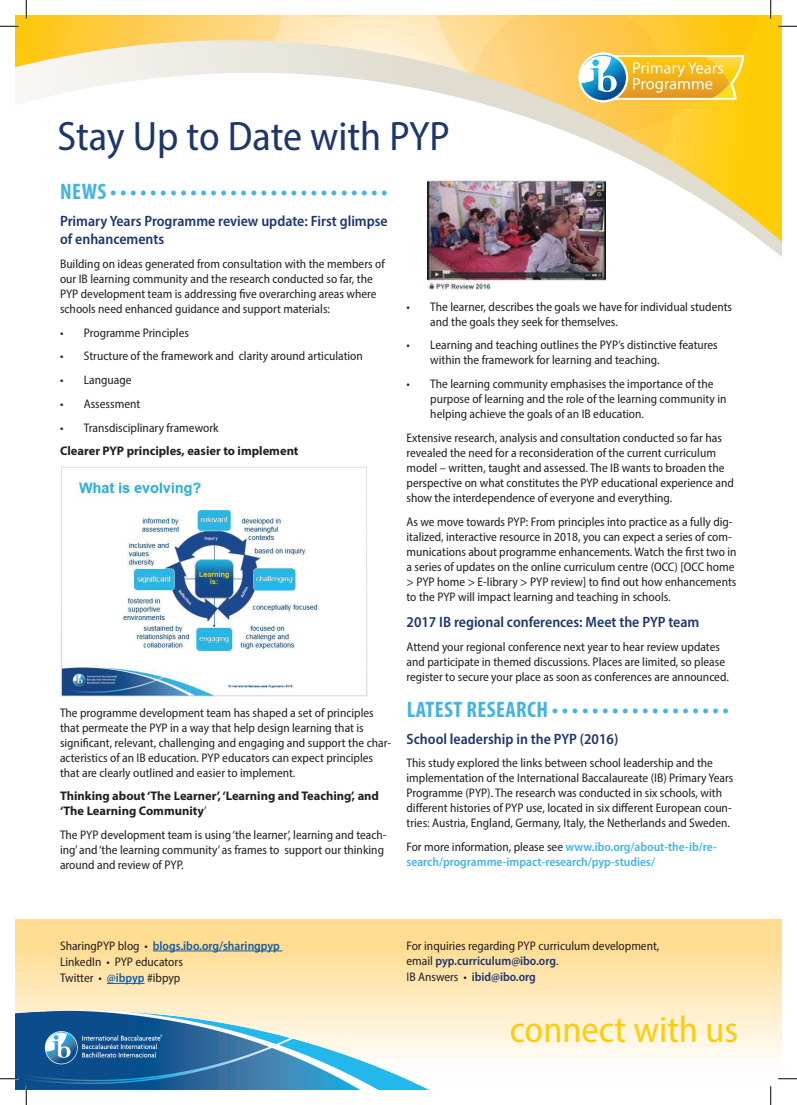
<style>
.page{position:relative;width:797px;height:1105px;background:#fff}
.page>*{position:absolute;margin:0;border:0;box-sizing:border-box;transform-origin:0 0}
.t1{font:semi-condensed 41.25px "Myriad Pro";letter-spacing:-.005em;color:#1d366c}
.t2{font:semi-condensed 37.5px "Myriad Pro";color:#fecd08}
.t3{font:700 condensed 22.5px "Myriad Pro";letter-spacing:.02em;color:#41b4e5}
.t4{font:600 semi-condensed 15px/18px "Myriad Pro";color:#1d366c}
.t5{font:semi-condensed 12.5px/15px "Myriad Pro";color:#231f20}
.t6{font:700 12.5px/15px "Myriad Pro";color:#231f20}
.t7{font:600 semi-condensed 12.5px/15px "Myriad Pro";color:#41b4e5}
.t8{font:600 semi-condensed 12.5px "Myriad Pro";color:#1d366c}
.s1{font-weight:400;font-stretch:semi-condensed}
.s2{font-weight:400;color:#231f20}
.s3{font-weight:600;color:#175d9e}
.s4{font-weight:600;color:#1d366c}
</style>
<div class="page">
<div style="left:15px;top:920px;width:767px;height:170px;background:linear-gradient(to bottom,#ffd884,#fff)"></div>
<img style="left:15px;top:1009px;width:418px;height:81px">
<hr style="left:153px;top:950px;width:129px;height:1px;background:#175d9e">
<hr style="left:107px;top:983px;width:37px;height:1px;background:#175d9e">
<svg style="left:306px;top:15px;width:476px;height:227px"></svg>
<svg style="left:416px;top:10px;width:364px;height:136px"></svg>
<svg style="left:461px;top:10px;width:221px;height:204px"></svg>
<svg style="left:306px;top:10px;width:271px;height:24px"></svg>
<svg style="left:15px;top:15px;width:291px;height:89px"></svg>
<svg style="left:578px;top:53px;width:166px;height:49px;background:#dac36c"></svg>
<img style="left:60px;top:467px;width:307px;height:230px">
<img style="left:428px;top:180px;width:178px;height:110px">
<svg style="left:0;top:25px;width:19px;height:2px"></svg>
<svg style="left:778px;top:25px;width:19px;height:2px"></svg>
<svg style="left:0;top:1078px;width:19px;height:1px"></svg>
<svg style="left:778px;top:1078px;width:19px;height:1px"></svg>
<svg style="left:25px;top:0;width:2px;height:19px"></svg>
<svg style="left:25px;top:1086px;width:2px;height:19px"></svg>
<svg style="left:770px;top:0;width:1px;height:19px"></svg>
<svg style="left:770px;top:1086px;width:1px;height:19px"></svg>
<h1 class="t1" style="left:58px;top:111px;width:394px">Stay Up to Date with PYP</h1>
<h3 class="t3" style="left:60px;top:178px;width:329px">NEWS • • • • • • • • • • • • • • • • • • • • • • • • • • • •</h3>
<p class="t4" style="left:60px;top:212px;width:329px">Primary Years Programme review update: First glimpse of enhancements</p>
<p class="t5" style="left:60px;top:256px;width:326px">Building on ideas generated from consultation with the members of our IB learning community and the research conducted so far, the PYP development team is addressing five overarching areas where schools need enhanced guidance and support materials:</p>
<p class="t5" style="left:60px;top:325px;width:130px">• Programme Principles</p>
<p class="t5" style="left:60px;top:348px;width:304px">• Structure of the framework and clarity around articulation</p>
<p class="t5" style="left:60px;top:372px;width:73px">• Language</p>
<p class="t5" style="left:60px;top:396px;width:82px">• Assessment</p>
<p class="t5" style="left:60px;top:420px;width:160px">• Transdisciplinary framework</p>
<p class="t6" style="left:60px;top:443px;width:240px">Clearer PYP principles, easier to implement</p>
<p class="t5" style="left:60px;top:705px;width:333px">The programme development team has shaped a set of principles that permeate the PYP in a way that help design learning that is significant, relevant, challenging and engaging and support the char&shy;acteristics of an IB education. PYP educators can expect principles that are clearly outlined and easier to implement.</p>
<p class="t6" style="left:60px;top:788px;width:320px">Thinking about ‘The Learner’, ‘Learning and Teaching’, and ‘The Learning Community<span class="s1">’</span></p>
<p class="t5" style="left:60px;top:827px;width:328px">The PYP development team is using ‘the learner’, learning and teach&shy;ing’ and ‘the learning community’ as frames to support our thinking around and review of PYP.</p>
<p class="t5" style="left:430px;top:299px;width:303px;text-indent:-24px">• The learner, describes the goals we have for individual students and the goals they seek for themselves.</p>
<p class="t5" style="left:430px;top:337px;width:289px;text-indent:-24px">• Learning and teaching outlines the PYP’s distinctive features within the framework for learning and teaching.</p>
<p class="t5" style="left:430px;top:376px;width:298px;text-indent:-24px">• The learning community emphasises the importance of the purpose of learning and the role of the learning community in helping achieve the goals of an IB education.</p>
<p class="t5" style="left:406px;top:430px;width:329px">Extensive research, analysis and consultation conducted so far has revealed the need for a reconsideration of the current curriculum model – written, taught and assessed. The IB wants to broaden the perspective on what constitutes the PYP educational experience and show the interdependence of everyone and everything.</p>
<p class="t5" style="left:406px;top:514px;width:331px">As we move towards PYP: From principles into practice as a fully dig&shy;italized, interactive resource in 2018, you can expect a series of com&shy;munications about programme enhancements. Watch the first two in a series of updates on the online curriculum centre (OCC) [OCC home &gt; PYP home &gt; E-library &gt; PYP review] to find out how enhancements to the PYP will impact learning and teaching in schools.</p>
<p class="t4" style="left:406px;top:613px;width:294px">2017 IB regional conferences: Meet the PYP team</p>
<p class="t5" style="left:406px;top:639px;width:324px">Attend your regional conference next year to hear review updates and participate in themed discussions. Places are limited, so please register to secure your place as soon as conferences are announced.</p>
<h3 class="t3" style="left:407px;top:695px;width:324px">LATEST RESEARCH • • • • • • • • • • • • • • • • • •</h3>
<p class="t4" style="left:406px;top:729px;width:213px">School leadership in the PYP (2016)</p>
<p class="t5" style="left:406px;top:755px;width:328px">This study explored the links between school leadership and the implementation of the International Baccalaureate (IB) Primary Years Programme (PYP). The research was conducted in six schools, with different histories of PYP use, located in six different European coun&shy;tries: Austria, England, Germany, Italy, the Netherlands and Sweden.</p>
<p class="t7" style="left:406px;top:839px;width:312px"><span class="s2">For more information, please see</span> www.ibo.org/about-the-ib/re&shy;search/programme-impact-research/pyp-studies/</p>
<p class="t5" style="left:60px;top:937px;width:221px;line-height:16.2px">SharingPYP blog • <span class="s3">blogs.ibo.org/sharingpyp<br></span>LinkedIn • PYP educators<br>Twitter • <span class="s3">@ibpyp</span> #ibpyp</p>
<p class="t5" style="left:406px;top:938px;width:254px">For inquiries regarding PYP curriculum development, email <span class="s4">pyp.curriculum@ibo.org</span>.</p>
<p class="t8" style="left:406px;top:969px;width:131px"><span class="s2">IB Answers •</span> ibid@ibo.org</p>
<h2 class="t2" style="left:509px;top:1007px;width:230px">connect with us</h2>
</div>
